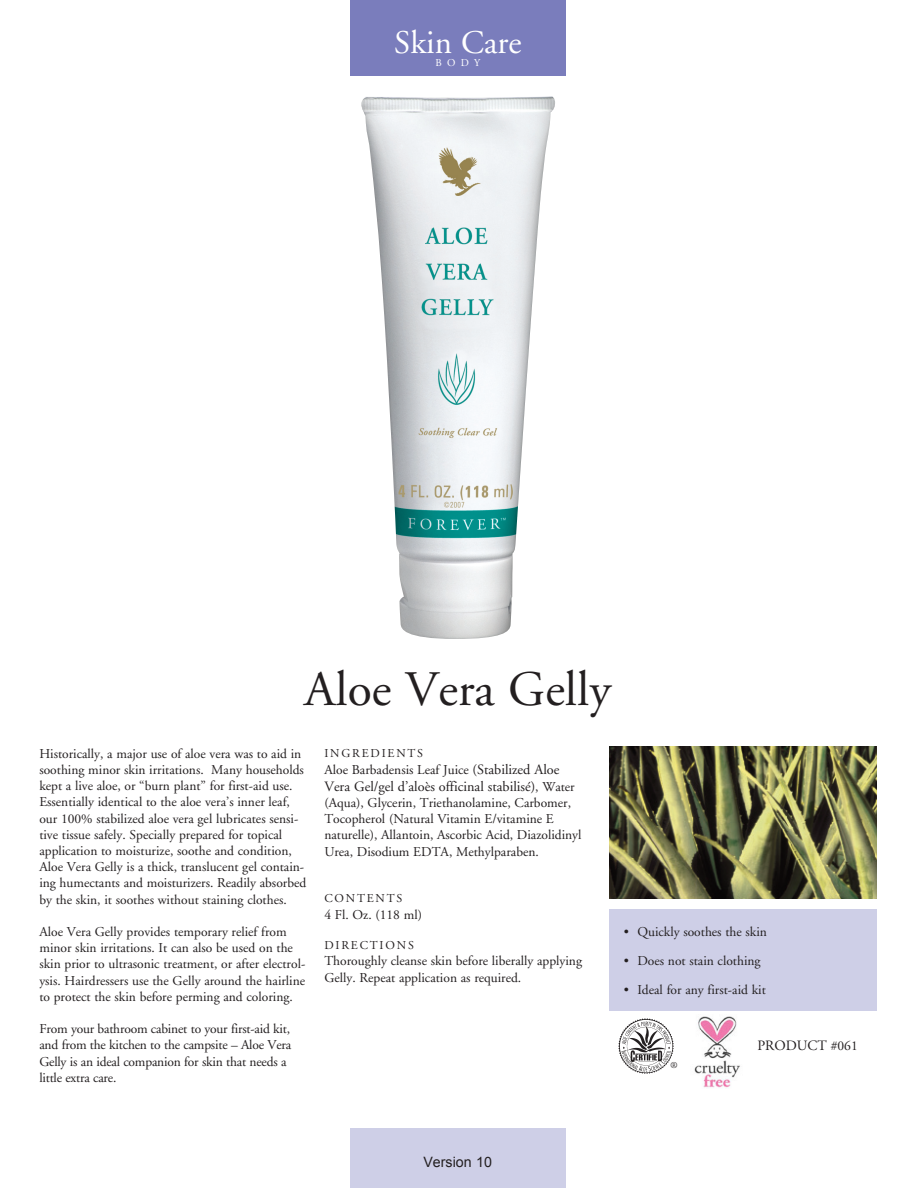
<style>
.page{position:relative;width:918px;height:1188px;background:#fff}
.page>*{position:absolute;margin:0;border:0;box-sizing:border-box;transform-origin:0 0}
.t1{font:49.5px "Adobe Garamond";color:#231f20}
.t2{font:33px "Adobe Garamond";color:#fff}
.t3{font:14.25px "Adobe Garamond";color:#231f20}
.t4{font:14.25px "Arial";color:#231f20}
.Key_Points{font:13.5px/16.2px "Adobe Garamond";color:#231f20}
.t5{font:12px "Adobe Garamond";letter-spacing:.15em;color:#231f20}
.t6{font:10.5px "Adobe Garamond";color:#fff}
.t7{font:9px "Adobe Garamond";color:#231f20}
.s1{font-size:14.25px}
.s2{font-size:13.5px}
</style>
<div class="page">
<img style="left:609px;top:747px;width:267px;height:152px">
<div style="left:609px;top:909px;width:267px;height:102px;background:#cecfe7"></div>
<div style="left:350px;top:0;width:216px;height:76px;background:#7a7dbc"></div>
<div style="left:350px;top:1128px;width:216px;height:60px;background:#cecfe7"></div>
<img style="left:694px;top:1016px;width:46px;height:72px">
<img style="left:618px;top:1019px;width:56px;height:55px">
<img style="left:361px;top:96px;width:194px;height:543px">
<p class="t2" style="left:394px;top:25px;width:129px">Skin Care</p>
<p class="t6" style="left:436px;top:57px;width:46px">BODY</p>
<p class="t1" style="left:305px;top:663px;width:308px">Aloe Vera Gelly</p>
<p class="Key_Points" style="left:39px;top:746px;width:268px">Historically, a major use of aloe vera was to aid in soothing minor skin irritations. Many households kept a live aloe, or “burn plant” for first-aid use.<br>Essentially identical to the aloe vera’s inner leaf, our 100% stabilized aloe vera gel lubricates sensi&shy;tive tissue safely. Specially prepared for topical application to moisturize, soothe and condition, Aloe Vera Gelly is a thick, translucent gel contain&shy;ing humectants and moisturizers. Readily absorbed by the skin, it soothes without staining clothes.</p>
<p class="Key_Points" style="left:39px;top:924px;width:267px">Aloe Vera Gelly provides temporary relief from minor skin irritations. It can also be used on the skin prior to ultrasonic treatment, or after electrol&shy;ysis. Hairdressers use the Gelly around the hairline to protect the skin before perming and coloring.</p>
<p class="Key_Points" style="left:39px;top:1021px;width:253px">From your bathroom cabinet to your first-aid kit, and from the kitchen to the campsite – Aloe Vera Gelly is an ideal companion for skin that needs a little extra care.</p>
<p class="t5" style="left:324px;top:746px;width:100px">INGREDIENTS</p>
<p class="Key_Points" style="left:324px;top:762px;width:237px">Aloe Barbadensis Leaf Juice <span class="s1">(Stabilized Aloe</span></p>
<p class="t3" style="left:324px;top:779px;width:252px">Vera Gel/gel d’aloès officinal stabilisé)<span class="s2">, Water</span></p>
<p class="Key_Points" style="left:324px;top:795px;width:259px">(Aqua), Glycerin, Triethanolamine, Carbomer, Tocopherol (Natural Vitamin E/vitamine E naturelle), Allantoin, Ascorbic Acid, Diazolidinyl Urea, Disodium EDTA, Methylparaben.</p>
<p class="t5" style="left:324px;top:892px;width:79px">CONTENTS</p>
<p class="Key_Points" style="left:324px;top:907px;width:99px">4 Fl. Oz. (118 ml)</p>
<p class="t5" style="left:324px;top:939px;width:91px">DIRECTIONS</p>
<p class="Key_Points" style="left:324px;top:953px;width:259px">Thoroughly cleanse skin before liberally applying<br>Gelly. Repeat application as required.</p>
<p class="Key_Points" style="left:624px;top:924px;width:145px">• Quickly soothes the skin</p>
<p class="Key_Points" style="left:624px;top:953px;width:138px">• Does not stain clothing</p>
<p class="Key_Points" style="left:624px;top:982px;width:143px">• Ideal for any first-aid kit</p>
<p class="t7" style="left:670px;top:1061px;width:9px">®</p>
<p class="t3" style="left:758px;top:1038px;width:102px">PRODUCT <span class="s2">#061</span></p>
<p class="t4" style="left:423px;top:1153px;width:70px">Version 10</p>
</div>
